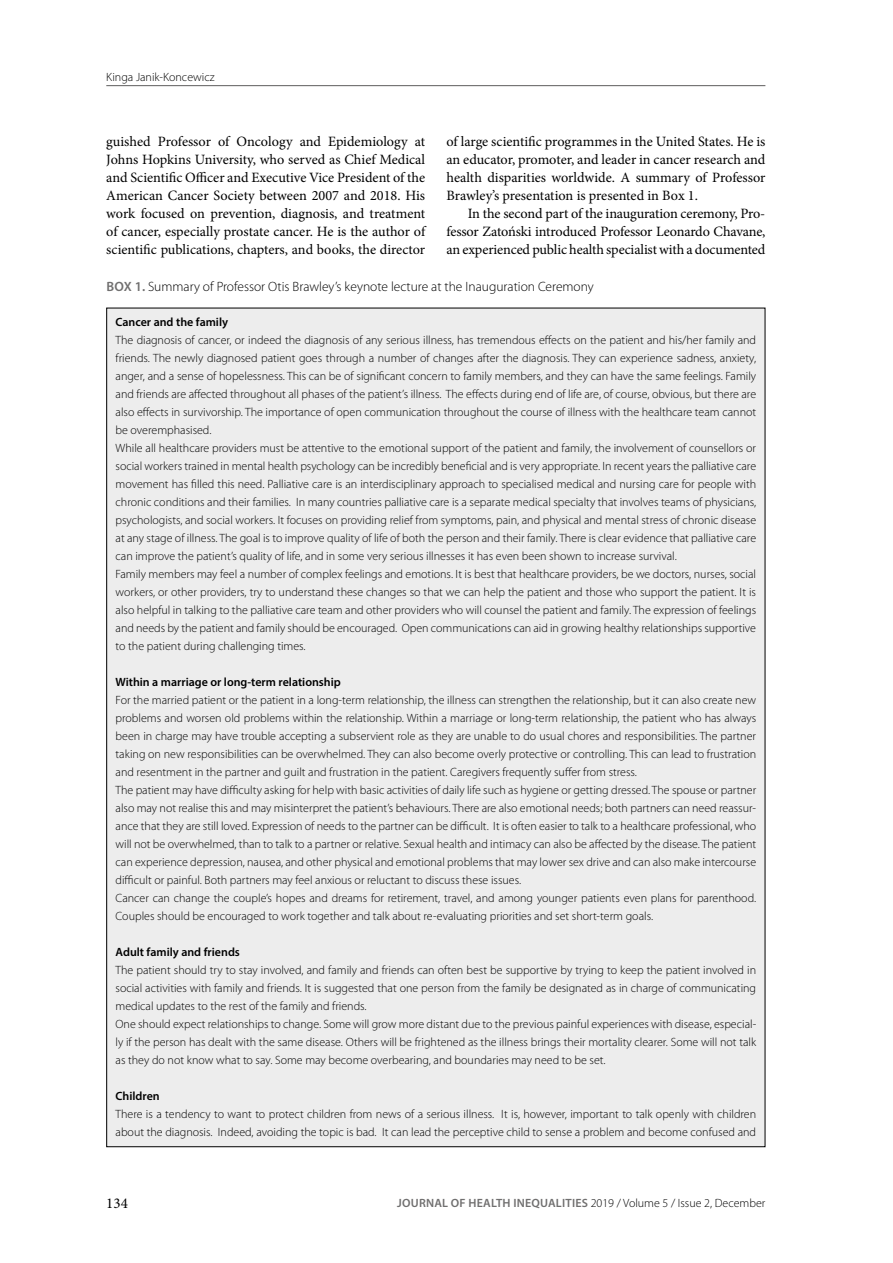
<style>
.page{position:relative;width:893px;height:1263px;background:#fff}
.page>*{position:absolute;margin:0;border:0;box-sizing:border-box;transform-origin:0 0}
.t1{font:15px "Minion Pro";color:#000}
.t2{font:14.25px/18px "Minion Pro";letter-spacing:-.005em;color:#000;text-align:justify}
.t3{font:300 13.5px "Myriad Pro";color:#000}
.t4{font:300 12px/18px "Myriad Pro";color:#000}
.t5{font:600 12px "Myriad Pro";color:#000}
.s1{font-weight:600;color:#706f6f}
</style>
<div class="page">
<hr style="left:106px;top:85px;width:659px;height:1px;background:#706f6f">
<div style="left:107px;top:308px;width:658px;height:839px;background:#ededed"></div>
<p class="t4" style="left:106px;top:68px;width:110px">Kinga Janik-Koncewicz</p>
<p class="t2" style="left:106px;top:132px;width:320px">guished Professor of Oncology and Epidemiology at Johns Hopkins University, who served as Chief Medical and Scientific Officer and Executive Vice President of the American Cancer Society between 2007 and 2018. His work focused on prevention, diagnosis, and treatment of cancer, especially prostate cancer. He is the author of scientific publications, chapters, and books, the director</p>
<p class="t2" style="left:446px;top:132px;width:320px">of large scientific programmes in the United States. He is an educator, promoter, and leader in cancer research and health disparities worldwide. A summary of Professor Brawley’s presentation is presented in Box 1.</p>
<p class="t2" style="left:446px;top:204px;width:320px;text-indent:21px">In the second part of the inauguration ceremony, Pro&shy;fessor Zatoński introduced Professor Leonardo Chavane, an experienced public health specialist with a documented</p>
<p class="t3" style="left:106px;top:278px;width:489px"><span class="s1">Box 1.</span> Summary of Professor Otis Brawley’s keynote lecture at the Inauguration Ceremony</p>
<p class="t5" style="left:116px;top:314px;width:114px">Cancer and the family</p>
<p class="t4" style="left:116px;top:331px;width:642px">The diagnosis of cancer, or indeed the diagnosis of any serious illness, has tremendous effects on the patient and his/her family and friends. The newly diagnosed patient goes through a number of changes after the diagnosis. They can experience sadness, anxiety, anger, and a sense of hopelessness. This can be of significant concern to family members, and they can have the same feelings. Family and friends are affected throughout all phases of the patient’s illness. The effects during end of life are, of course, obvious, but there are also effects in survivorship. The importance of open communication throughout the course of illness with the healthcare team cannot be overemphasised.<br>While all healthcare providers must be attentive to the emotional support of the patient and family, the involvement of counsellors or social workers trained in mental health psychology can be incredibly beneficial and is very appropriate. In recent years the palliative care movement has filled this need. Palliative care is an interdisciplinary approach to specialised medical and nursing care for people with chronic conditions and their families. In many countries palliative care is a separate medical specialty that involves teams of physicians, psychologists, and social workers. It focuses on providing relief from symptoms, pain, and physical and mental stress of chronic disease at any stage of illness. The goal is to improve quality of life of both the person and their family. There is clear evidence that palliative care can improve the patient’s quality of life, and in some very serious illnesses it has even been shown to increase survival.<br>Family members may feel a number of complex feelings and emotions. It is best that healthcare providers, be we doctors, nurses, social workers, or other providers, try to understand these changes so that we can help the patient and those who support the patient. It is also helpful in talking to the palliative care team and other providers who will counsel the patient and family. The expression of feelings and needs by the patient and family should be encouraged. Open communications can aid in growing healthy relationships supportive to the patient during challenging times.</p>
<p class="t5" style="left:116px;top:674px;width:227px">Within a marriage or long-term relationship</p>
<p class="t4" style="left:116px;top:691px;width:642px">For the married patient or the patient in a long-term relationship, the illness can strengthen the relationship, but it can also create new problems and worsen old problems within the relationship. Within a marriage or long-term relationship, the patient who has always been in charge may have trouble accepting a subservient role as they are unable to do usual chores and responsibilities. The partner taking on new responsibilities can be overwhelmed. They can also become overly protective or controlling. This can lead to frustration and resentment in the partner and guilt and frustration in the patient. Caregivers frequently suffer from stress.<br>The patient may have difficulty asking for help with basic activities of daily life such as hygiene or getting dressed. The spouse or partner also may not realise this and may misinterpret the patient’s behaviours. There are also emotional needs; both partners can need reassur&shy;ance that they are still loved. Expression of needs to the partner can be difficult. It is often easier to talk to a healthcare professional, who will not be overwhelmed, than to talk to a partner or relative. Sexual health and intimacy can also be affected by the disease. The patient can experience depression, nausea, and other physical and emotional problems that may lower sex drive and can also make intercourse difficult or painful. Both partners may feel anxious or reluctant to discuss these issues.<br>Cancer can change the couple’s hopes and dreams for retirement, travel, and among younger patients even plans for parenthood.<br>Couples should be encouraged to work together and talk about re-evaluating priorities and set short-term goals.</p>
<p class="t5" style="left:116px;top:944px;width:126px">Adult family and friends</p>
<p class="t4" style="left:116px;top:961px;width:642px">The patient should try to stay involved, and family and friends can often best be supportive by trying to keep the patient involved in social activities with family and friends. It is suggested that one person from the family be designated as in charge of communicating medical updates to the rest of the family and friends.<br>One should expect relationships to change. Some will grow more distant due to the previous painful experiences with disease, especial&shy;ly if the person has dealt with the same disease. Others will be frightened as the illness brings their mortality clearer. Some will not talk as they do not know what to say. Some may become overbearing, and boundaries may need to be set.</p>
<p class="t5" style="left:116px;top:1088px;width:46px">Children</p>
<p class="t4" style="left:116px;top:1105px;width:642px">There is a tendency to want to protect children from news of a serious illness. It is, however, important to talk openly with children about the diagnosis. Indeed, avoiding the topic is bad. It can lead the perceptive child to sense a problem and become confused and</p>
<p class="t1" style="left:106px;top:1193px;width:23px">134</p>
<p class="t4" style="left:397px;top:1194px;width:370px"><span class="s1">Journal of Health Inequaliti es</span> 2019 / Volume 5 / Issue 2, December</p>
</div>
